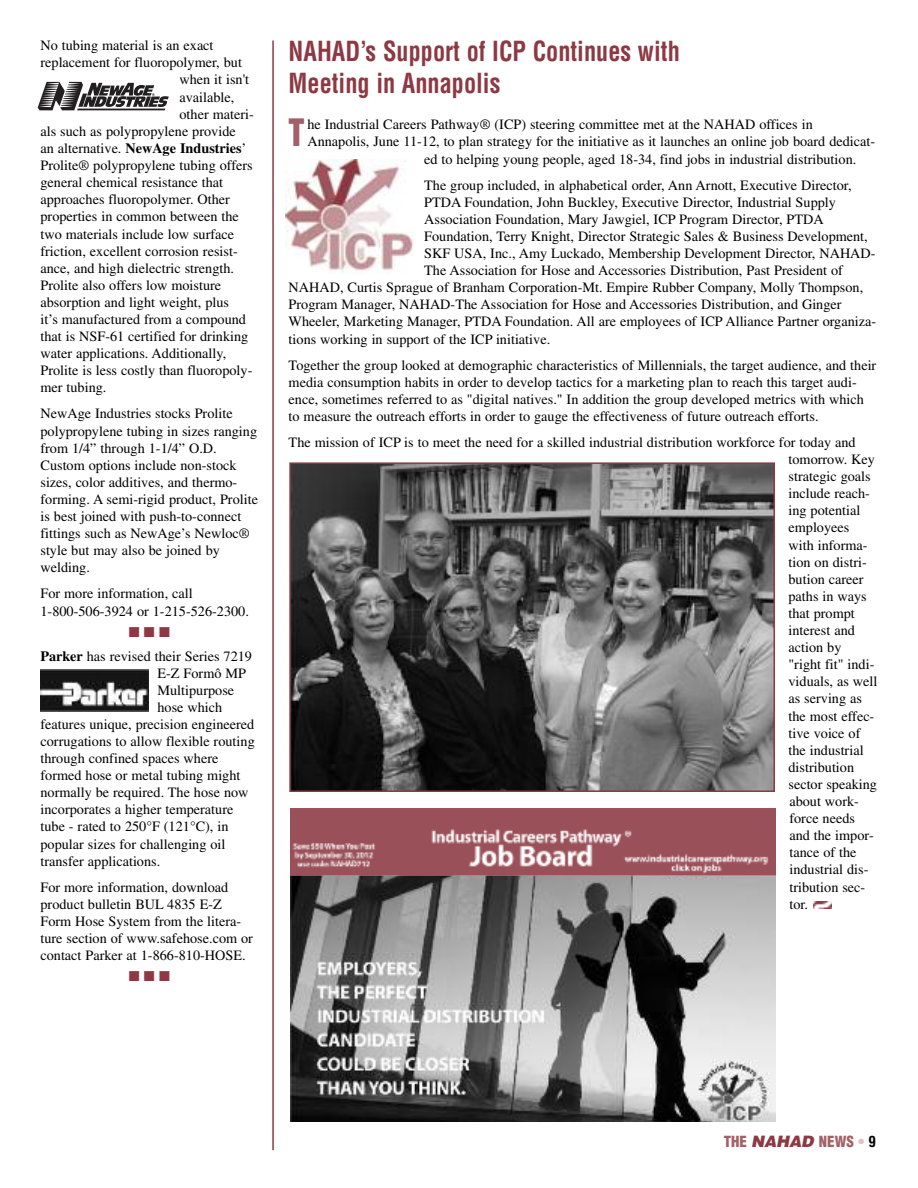
<style>
.page{position:relative;width:918px;height:1188px;background:#fff}
.page>*{position:absolute;margin:0;border:0;box-sizing:border-box;transform-origin:0 0}
.t1{font:900 condensed 36.9px "Helvetica";color:#a36068;scale:.91 1}
.t2{font:700 condensed 27px/32.4px "Helvetica";color:#8d3943;scale:.9 1}
.t3{font:900 condensed 15px "Helvetica";color:#a36068}
.t4{font:14.25px/17.1px "Times";color:#000}
.t5{font:700 14.25px "Times";color:#000}
.t6{font:14.25px "Zapf Dingbats";color:#8d3943}
.s1{font-weight:400}
.s2{font-weight:700}
.s3{font-style:italic;font-stretch:normal;font-size:15.75px;color:#8d3943}
.s4{font-weight:700;color:#ddc4c6}
.s5{font-weight:700;color:#000}
</style>
<div class="page">
<img style="left:41px;top:670px;width:108px;height:41px">
<svg style="left:38px;top:82px;width:131px;height:28px"></svg>
<hr style="left:272px;top:41px;width:2px;height:1109px;background:#8d3943">
<img style="left:814px;top:901px;width:17px;height:7px">
<img style="left:292px;top:465px;width:480px;height:324px">
<div style="left:289px;top:462px;width:486px;height:330px;border:2px solid #8d3943"></div>
<img style="left:286px;top:159px;width:128px;height:113px">
<img style="left:290px;top:876px;width:486px;height:246px">
<img style="left:290px;top:808px;width:486px;height:68px">
<p class="t4" style="left:40px;top:38px;width:175px">No tubing material is an exact</p>
<p class="t4" style="left:40px;top:55px;width:203px">replacement for fluoropolymer, but</p>
<p class="t4" style="left:180px;top:73px;width:71px">when it isn't</p>
<p class="t4" style="left:180px;top:90px;width:56px">available,</p>
<p class="t4" style="left:180px;top:107px;width:76px">other materi-</p>
<p class="t4" style="left:40px;top:124px;width:197px">als such as polypropylene provide</p>
<p class="t5" style="left:40px;top:143px;width:208px"><span class="s1">an alternative.</span> NewAge Industries<span class="s1">’</span></p>
<p class="t4" style="left:40px;top:158px;width:214px">Prolite® polypropylene tubing offers</p>
<p class="t4" style="left:40px;top:175px;width:184px">general chemical resistance that</p>
<p class="t4" style="left:40px;top:192px;width:191px">approaches fluoropolymer. Other</p>
<p class="t4" style="left:40px;top:210px;width:200px">properties in common between the</p>
<p class="t4" style="left:40px;top:227px;width:195px">two materials include low surface</p>
<p class="t4" style="left:40px;top:244px;width:199px">friction, excellent corrosion resist-</p>
<p class="t4" style="left:40px;top:261px;width:195px">ance, and high dielectric strength.</p>
<p class="t4" style="left:40px;top:278px;width:182px">Prolite also offers low moisture</p>
<p class="t4" style="left:40px;top:295px;width:190px">absorption and light weight, plus</p>
<p class="t4" style="left:40px;top:312px;width:207px">it’s manufactured from a compound</p>
<p class="t4" style="left:40px;top:329px;width:209px">that is NSF-61 certified for drinking</p>
<p class="t4" style="left:40px;top:346px;width:187px">water applications. Additionally,</p>
<p class="t4" style="left:40px;top:363px;width:213px">Prolite is less costly than fluoropoly-</p>
<p class="t4" style="left:40px;top:381px;width:68px">mer tubing.</p>
<p class="t4" style="left:40px;top:407px;width:219px">NewAge Industries stocks Prolite polypropylene tubing in sizes ranging from 1/4” through 1-1/4” O.D.<br>Custom options include non-stock sizes, color additives, and thermo&shy;forming. A semi-rigid product, Prolite is best joined with push-to-connect fittings such as NewAge’s Newloc® style but may also be joined by welding.</p>
<p class="t4" style="left:40px;top:587px;width:210px">For more information, call<br>1-800-506-3924 or 1-215-526-2300.</p>
<p class="t6" style="left:129px;top:623px;width:43px">■■■</p>
<p class="t4" style="left:40px;top:649px;width:213px"><span class="s2">Parker</span> has revised their Series 7219</p>
<p class="t4" style="left:157px;top:666px;width:90px">E-Z Formô MP</p>
<p class="t4" style="left:157px;top:683px;width:78px">Multipurpose</p>
<p class="t4" style="left:157px;top:700px;width:66px">hose which</p>
<p class="t4" style="left:41px;top:717px;width:215px">features unique, precision engineered</p>
<p class="t4" style="left:40px;top:734px;width:216px">corrugations to allow flexible routing</p>
<p class="t4" style="left:40px;top:751px;width:179px">through confined spaces where</p>
<p class="t4" style="left:40px;top:768px;width:202px">formed hose or metal tubing might</p>
<p class="t4" style="left:40px;top:785px;width:210px">normally be required. The hose now</p>
<p class="t4" style="left:40px;top:803px;width:194px">incorporates a higher temperature</p>
<p class="t4" style="left:40px;top:820px;width:190px">tube - rated to 250°F (121°C), in</p>
<p class="t4" style="left:40px;top:837px;width:187px">popular sizes for challenging oil</p>
<p class="t4" style="left:40px;top:854px;width:121px">transfer applications.</p>
<p class="t4" style="left:40px;top:880px;width:214px">For more information, download product bulletin BUL 4835 E-Z Form Hose System from the litera&shy;ture section of www.safehose.com or contact Parker at 1-866-810-HOSE.</p>
<p class="t6" style="left:129px;top:968px;width:43px">■■■</p>
<h2 class="t2" style="left:289px;top:35px;width:436px">NAHAD’s Support of ICP Continues with<br>Meeting in Annapolis</h2>
<h1 class="t1" style="left:288px;top:112px;width:20px">T</h1>
<p class="t4" style="left:307px;top:117px;width:507px">he Industrial Careers Pathway® (ICP) steering committee met at the NAHAD offices in</p>
<p class="t4" style="left:307px;top:135px;width:569px">Annapolis, June 11-12, to plan strategy for the initiative as it launches an online job board dedicat-</p>
<p class="t4" style="left:424px;top:152px;width:434px">ed to helping young people, aged 18-34, find jobs in industrial distribution.</p>
<p class="t4" style="left:424px;top:178px;width:429px">The group included, in alphabetical order, Ann Arnott, Executive Director,</p>
<p class="t4" style="left:424px;top:195px;width:413px">PTDA Foundation, John Buckley, Executive Director, Industrial Supply</p>
<p class="t4" style="left:424px;top:212px;width:401px">Association Foundation, Mary Jawgiel, ICP Program Director, PTDA</p>
<p class="t4" style="left:424px;top:229px;width:445px">Foundation, Terry Knight, Director Strategic Sales &amp; Business Development,</p>
<p class="t4" style="left:424px;top:246px;width:453px">SKF USA, Inc., Amy Luckado, Membership Development Director, NAHAD-</p>
<p class="t4" style="left:424px;top:263px;width:420px">The Association for Hose and Accessories Distribution, Past President of</p>
<p class="t4" style="left:289px;top:280px;width:576px">NAHAD, Curtis Sprague of Branham Corporation-Mt. Empire Rubber Company, Molly Thompson,</p>
<p class="t4" style="left:289px;top:297px;width:554px">Program Manager, NAHAD-The Association for Hose and Accessories Distribution, and Ginger</p>
<p class="t4" style="left:289px;top:315px;width:589px">Wheeler, Marketing Manager, PTDA Foundation. All are employees of ICP Alliance Partner organiza-</p>
<p class="t4" style="left:289px;top:332px;width:263px">tions working in support of the ICP initiative.</p>
<p class="t4" style="left:289px;top:358px;width:589px">Together the group looked at demographic characteristics of Millennials, the target audience, and their media consumption habits in order to develop tactics for a marketing plan to reach this target audi&shy;ence, sometimes referred to as "digital natives." In addition the group developed metrics with which to measure the outreach efforts in order to gauge the effectiveness of future outreach efforts.</p>
<p class="t4" style="left:789px;top:435px;width:90px;text-indent:-500px">The mission of ICP is to meet the need for a skilled industrial distribution workforce for today and tomorrow. Key strategic goals include reach&shy;ing potential employees with informa&shy;tion on distri&shy;bution career paths in ways that prompt interest and action by "right fit" indi&shy;viduals, as well as serving as the most effec&shy;tive voice of the industrial distribution sector speaking about work&shy;force needs and the impor&shy;tance of the industrial dis&shy;tribution sec&shy;tor.</p>
<p class="t3" style="left:724px;top:1133px;width:154px">THE <span class="s3">NAHAD</span> NEWS <span class="s4">•</span> <span class="s5">9</span></p>
</div>
